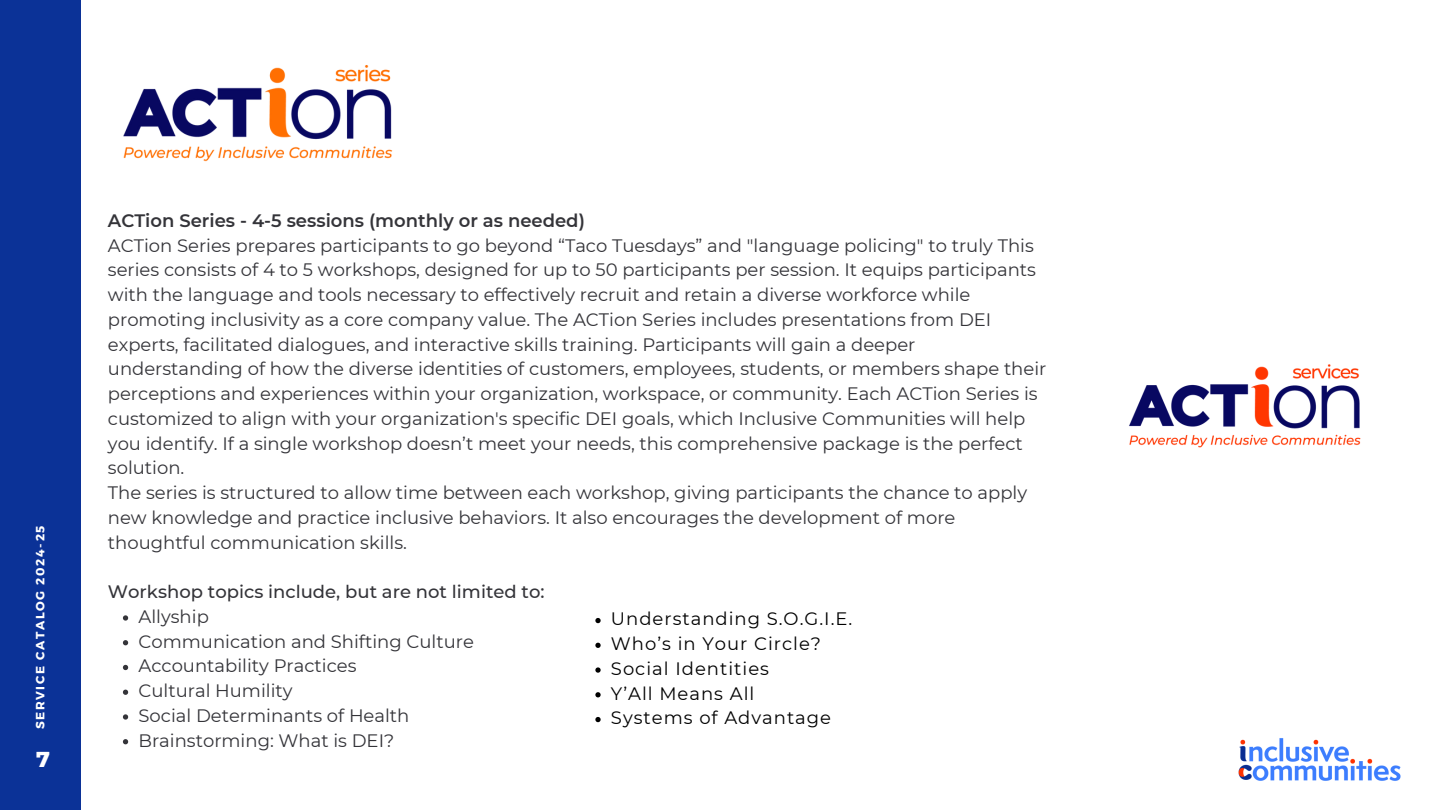
<style>
.page{position:relative;width:1440px;height:810px;background:#fff}
.page>*{position:absolute;margin:0;border:0;box-sizing:border-box;transform-origin:0 0}
.t1{font:800 22px "Montserrat";color:#fff}
.t2{font:18px/24.8px "Montserrat";color:#343439}
.t3{font:18px "Montserrat";letter-spacing:.055em;color:#000}
.t4{font:500 18px "Montserrat";color:#343439}
.t5{font:700 12px "Montserrat";letter-spacing:.135em;color:#fff}
.s1{font-weight:600}
</style>
<div class="page">
<div style="left:0;top:0;width:81px;height:810px;background:#0b3297"></div>
<img style="left:1129px;top:364px;width:232px;height:84px">
<img style="left:123px;top:65px;width:270px;height:97px">
<img style="left:1238px;top:738px;width:163px;height:43px">
<svg style="left:123px;top:615px;width:5px;height:6px"></svg>
<svg style="left:123px;top:640px;width:5px;height:5px"></svg>
<svg style="left:123px;top:665px;width:5px;height:5px"></svg>
<svg style="left:123px;top:690px;width:5px;height:5px"></svg>
<svg style="left:123px;top:714px;width:5px;height:6px"></svg>
<svg style="left:123px;top:739px;width:5px;height:5px"></svg>
<svg style="left:595px;top:618px;width:6px;height:5px"></svg>
<svg style="left:595px;top:643px;width:6px;height:5px"></svg>
<svg style="left:595px;top:667px;width:6px;height:6px"></svg>
<svg style="left:595px;top:692px;width:6px;height:5px"></svg>
<svg style="left:595px;top:717px;width:6px;height:5px"></svg>
<p class="t5" style="left:33px;top:729px;width:205px;rotate:-90deg">SERVICE CATALOG 2024-25</p>
<p class="t1" style="left:36px;top:746px;width:15px">7</p>
<h1 class="t2" style="left:108px;top:208px;width:940px"><span class="s1">ACTion Series - 4-5 sessions (monthly or as needed)<br></span>ACTion Series prepares participants to go beyond “Taco Tuesdays” and "language policing" to truly This series consists of 4 to 5 workshops, designed for up to 50 participants per session. It equips participants with the language and tools necessary to effectively recruit and retain a diverse workforce while promoting inclusivity as a core company value. The ACTion Series includes presentations from DEI experts, facilitated dialogues, and interactive skills training. Participants will gain a deeper understanding of how the diverse identities of customers, employees, students, or members shape their perceptions and experiences within your organization, workspace, or community. Each ACTion Series is customized to align with your organization's specific DEI goals, which Inclusive Communities will help you identify. If a single workshop doesn’t meet your needs, this comprehensive package is the perfect solution.<br>The series is structured to allow time between each workshop, giving participants the chance to apply new knowledge and practice inclusive behaviors. It also encourages the development of more thoughtful communication skills.</h1>
<p class="t4" style="left:108px;top:581px;width:438px">Workshop topics include, but are not limited to:</p>
<p class="t2" style="left:139px;top:604px;width:72px">Allyship</p>
<p class="t2" style="left:139px;top:629px;width:337px">Communication and Shifting Culture</p>
<p class="t2" style="left:139px;top:654px;width:220px">Accountability Practices</p>
<p class="t2" style="left:139px;top:678px;width:156px">Cultural Humility</p>
<p class="t2" style="left:139px;top:703px;width:272px">Social Determinants of Health</p>
<p class="t2" style="left:139px;top:728px;width:257px">Brainstorming: What is DEI?</p>
<p class="t3" style="left:611px;top:608px;width:243px">Understanding S.O.G.I.E.</p>
<p class="t3" style="left:611px;top:633px;width:212px">Who’s in Your Circle?</p>
<p class="t3" style="left:611px;top:658px;width:160px">Social Identities</p>
<p class="t3" style="left:611px;top:682px;width:145px">Y’All Means All</p>
<p class="t3" style="left:611px;top:707px;width:222px">Systems of Advantage</p>
</div>
